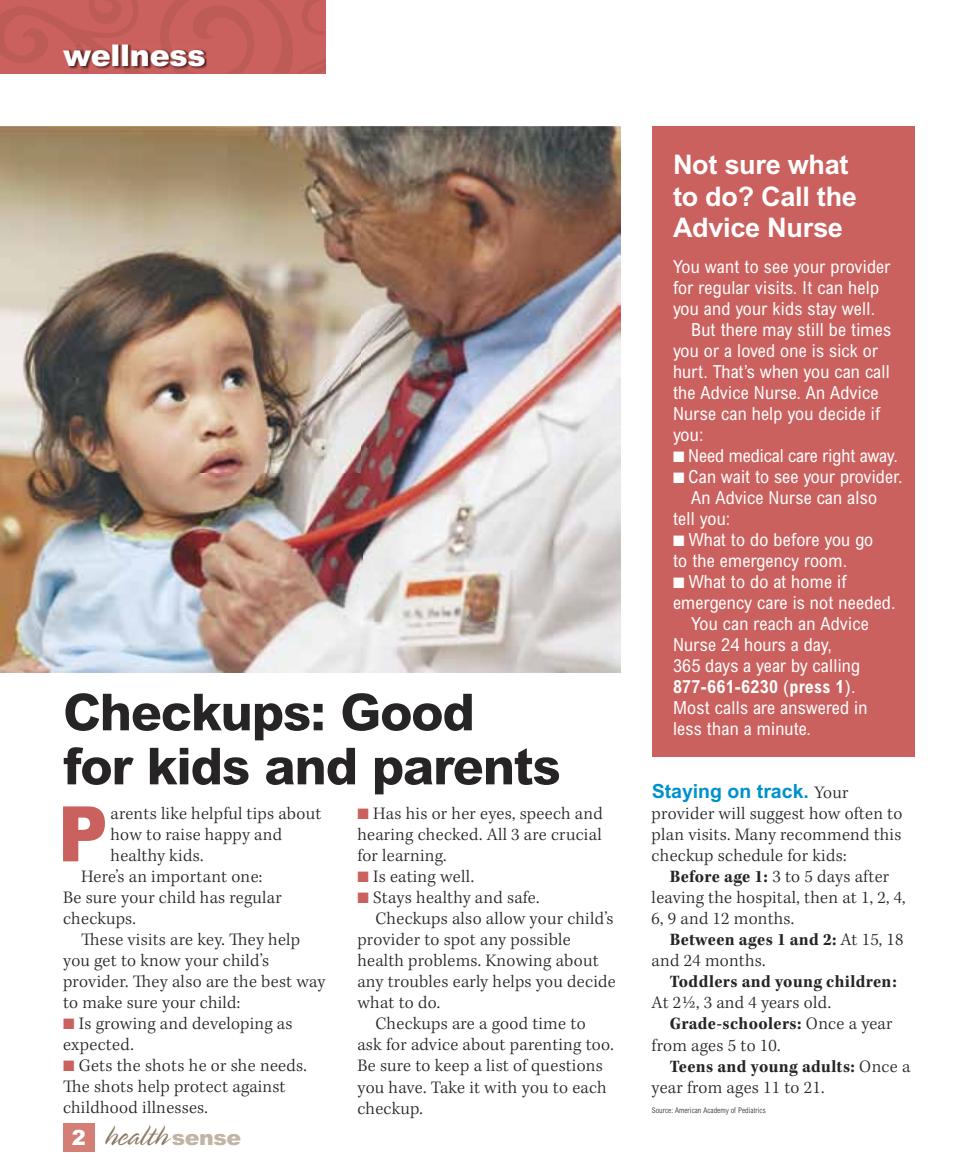
<style>
.page{position:relative;width:967px;height:1175px;background:#fff}
.page>*{position:absolute;margin:0;border:0;box-sizing:border-box;transform-origin:0 0}
.t1{font:900 76.65px "Arial MT Std";color:#cb615e;scale:.9 1}
.t2{font:800 51px/54px "Arial MT Std";letter-spacing:-.025em;color:#272425}
.t3{font:300 33px "Spring";color:#8b7a64}
.t4{font:900 30px "Arial MT Std";letter-spacing:-.01em;color:#fff}
.t5{font:700 27px/31.5px "Arial MT Std";letter-spacing:-.01em;color:#fff}
.t6{font:700 19.5px "Arial MT Std";color:#0091cd}
.t7{font:300 18px/21px "Kepler Std";letter-spacing:.015em;color:#272425}
.t8{font:condensed 18px/21px "Arial MT Std";letter-spacing:.015em;color:#fff}
.t9{font:18px "Kepler Std Bold Scn";letter-spacing:.025em;color:#272425}
.t10{font:700 condensed 18px "Arial MT Std";letter-spacing:.015em;color:#fff}
.t11{font:300 condensed 7.8px "Arial MT Std";letter-spacing:.01em;color:#272425}
.s1{color:#cb615e}
.s2{font-family:"Arial MT Std";font-weight:900;font-size:21px;color:#fff}
.s3{font-family:"Arial MT Std";font-weight:900;font-size:21px;color:#c1b4a5}
.s4{font-weight:400}
.s5{font-family:"Kepler Std";font-weight:300;font-size:18px;color:#272425}
.s6{font-family:"Kepler Std Bold Scn";font-weight:400}
.s7{font-family:"Kepler Std";font-weight:300}
</style>
<div class="page">
<div style="left:63px;top:1123px;width:31px;height:28px;background:#d37f75"></div>
<svg style="left:0;top:0;width:326px;height:73px;background:#c65f5b"></svg>
<div style="left:651px;top:126px;width:263px;height:630px;background:#cb615e"></div>
<img style="left:0;top:126px;width:619px;height:546px">
<img style="left:64px;top:45px;width:143px;height:24px">
<img style="left:89px;top:45px;width:98px;height:24px">
<img style="left:75px;top:45px;width:14px;height:24px">
<h3 class="t4" style="left:63px;top:36px;width:144px">wellness</h3>
<h2 class="t2" style="left:63px;top:684px;width:499px">Checkups: Good<br>for kids and parents</h2>
<p class="t7" style="left:357px;top:804px;width:247px;text-align:justify"><span class="s1">■</span> Has his or her eyes, speech and hearing checked. All 3 are crucial for learning.</p>
<p class="t7" style="left:357px;top:867px;width:118px"><span class="s1">■</span> Is eating well.</p>
<p class="t7" style="left:357px;top:888px;width:183px"><span class="s1">■</span> Stays healthy and safe.</p>
<p class="t7" style="left:375px;top:909px;width:240px">Checkups also allow your child’s</p>
<p class="t7" style="left:357px;top:930px;width:215px">provider to spot any possible</p>
<p class="t7" style="left:357px;top:951px;width:243px">health problems. Knowing about</p>
<p class="t7" style="left:357px;top:972px;width:260px">any troubles early helps you decide</p>
<p class="t7" style="left:357px;top:993px;width:84px">what to do.</p>
<p class="t7" style="left:375px;top:1014px;width:212px">Checkups are a good time to</p>
<p class="t7" style="left:357px;top:1035px;width:258px">ask for advice about parenting too.</p>
<p class="t7" style="left:357px;top:1056px;width:247px">Be sure to keep a list of questions</p>
<p class="t7" style="left:357px;top:1077px;width:251px">you have. Take it with you to each</p>
<p class="t7" style="left:357px;top:1098px;width:67px">checkup.</p>
<h1 class="t1" style="left:58px;top:785px;width:57px">P</h1>
<p class="t7" style="left:110px;top:804px;width:212px">arents like helpful tips about</p>
<p class="t7" style="left:110px;top:825px;width:173px">how to raise happy and</p>
<p class="t7" style="left:110px;top:846px;width:94px">healthy kids.</p>
<p class="t7" style="left:81px;top:867px;width:182px">Here’s an important one:</p>
<p class="t7" style="left:63px;top:888px;width:220px">Be sure your child has regular</p>
<p class="t7" style="left:63px;top:909px;width:74px">checkups.</p>
<p class="t7" style="left:100px;top:930px;width:126px">ese visits are key.</p>
<p class="t7" style="left:63px;top:930px;width:238px;text-indent:185px">ey help you get to know your child’s provider.</p>
<p class="t7" style="left:63px;top:972px;width:264px;text-indent:88px">ey also are the best way to make sure your child:</p>
<p class="t7" style="left:63px;top:1014px;width:231px"><span class="s1">■</span> Is growing and developing as expected.</p>
<p class="t7" style="left:63px;top:1056px;width:245px"><span class="s1">■</span> Gets the shots he or she needs.</p>
<p class="t7" style="left:82px;top:1077px;width:205px">e shots help protect against</p>
<p class="t7" style="left:63px;top:1098px;width:146px">childhood illnesses.</p>
<h3 class="t3" style="left:72px;top:1119px;width:171px"><span class="s2">2</span> health <span class="s3">sense</span></h3>
<h3 class="t5" style="left:672px;top:148px;width:185px">Not sure what to do? Call the<br>Advice Nurse</h3>
<p class="t8" style="left:672px;top:256px;width:219px">You want to see your provider</p>
<p class="t8" style="left:672px;top:277px;width:207px">for regular visits. It can help</p>
<p class="t8" style="left:672px;top:298px;width:203px">you and your kids stay well.</p>
<p class="t8" style="left:690px;top:319px;width:201px">But there may still be times</p>
<p class="t8" style="left:672px;top:340px;width:207px">you or a loved one is sick or</p>
<p class="t8" style="left:672px;top:361px;width:218px">hurt. That’s when you can call</p>
<p class="t8" style="left:672px;top:382px;width:207px">the Advice Nurse. An Advice</p>
<p class="t8" style="left:672px;top:403px;width:208px">Nurse can help you decide if</p>
<p class="t8" style="left:672px;top:424px;width:32px">you:</p>
<p class="t8" style="left:672px;top:445px;width:226px">■ Need medical care right away.</p>
<p class="t8" style="left:672px;top:466px;width:231px">■ Can wait to see your provider.</p>
<p class="t8" style="left:690px;top:487px;width:187px">An Advice Nurse can also</p>
<p class="t8" style="left:672px;top:508px;width:59px">tell you:</p>
<p class="t8" style="left:672px;top:529px;width:202px">■ What to do before you go to the emergency room.</p>
<p class="t8" style="left:672px;top:571px;width:175px">■ What to do at home if</p>
<p class="t8" style="left:672px;top:592px;width:224px">emergency care is not needed.</p>
<p class="t8" style="left:690px;top:613px;width:179px">You can reach an Advice</p>
<p class="t8" style="left:672px;top:634px;width:160px">Nurse 24 hours a day,</p>
<p class="t8" style="left:672px;top:655px;width:189px">365 days a year by calling</p>
<p class="t10" style="left:672px;top:676px;width:184px">877-661-6230 <span class="s4">(</span>press 1<span class="s4">).</span></p>
<p class="t8" style="left:672px;top:697px;width:196px">Most calls are answered in</p>
<p class="t8" style="left:672px;top:718px;width:139px">less than a minute.</p>
<p class="t6" style="left:651px;top:780px;width:198px">Staying on track. <span class="s5">Your</span></p>
<p class="t7" style="left:651px;top:804px;width:252px;text-align:justify">provider will suggest how often to plan visits. Many recommend this checkup schedule for kids:</p>
<p class="t7" style="left:651px;top:867px;width:255px;text-indent:18px"><span class="s6">Before age 1:</span> 3 to 5 days after leaving the hospital, then at 1, 2, 4,<br>6, 9 and 12 months.</p>
<p class="t9" style="left:669px;top:929px;width:235px">Between ages 1 and 2: <span class="s7">At 15, 18</span></p>
<p class="t7" style="left:651px;top:951px;width:115px">and 24 months.</p>
<p class="t9" style="left:669px;top:971px;width:228px">Toddlers and young children:</p>
<p class="t7" style="left:651px;top:993px;width:181px">At 2½, 3 and 4 years old.</p>
<p class="t9" style="left:669px;top:1013px;width:224px">Grade-schoolers: <span class="s7">Once a year</span></p>
<p class="t7" style="left:651px;top:1035px;width:130px">from ages 5 to 10.</p>
<p class="t9" style="left:669px;top:1055px;width:242px">Teens and young adults: <span class="s7">Once a</span></p>
<p class="t7" style="left:651px;top:1077px;width:174px">year from ages 11 to 21.</p>
<p class="t11" style="left:651px;top:1106px;width:116px">Source: American Academy of Pediatrics</p>
</div>
